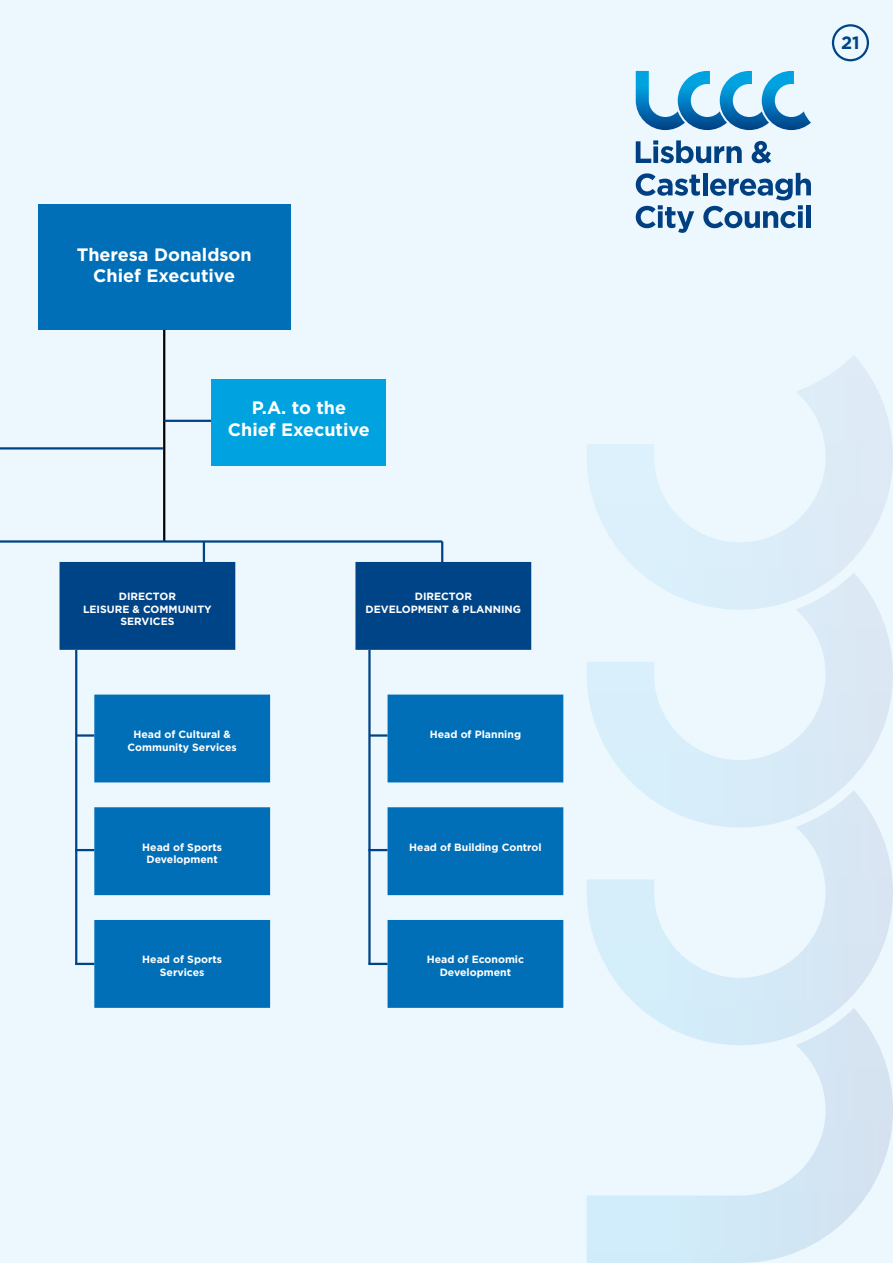
<style>
.page{position:relative;width:893px;height:1263px;background:#ecf7fe}
.page>*{position:absolute;margin:0;border:0;box-sizing:border-box;transform-origin:0 0}
.t1{font:700 18px/21.6px "Gotham";color:#fff;text-align:center}
.t2{font:700 17.85px "Gotham";color:#048}
.t3{font:700 10.5px/12.6px "Gotham";color:#fff;text-align:center}
</style>
<div class="page">
<div style="left:832px;top:24px;width:37px;height:37px;border:2px solid #048;border-radius:50%"></div>
<div style="left:38px;top:204px;width:253px;height:126px;background:#006fb7"></div>
<div style="left:212px;top:379px;width:174px;height:87px;background:#00a3df"></div>
<hr style="left:163px;top:330px;width:2px;height:211px;background:#000">
<hr style="left:164px;top:420px;width:47px;height:2px;background:#048">
<hr style="left:0;top:447px;width:163px;height:2px;background:#048">
<div style="left:355px;top:562px;width:176px;height:88px;background:#048;border:2px solid #048"></div>
<div style="left:60px;top:562px;width:175px;height:88px;background:#048;border:2px solid #048"></div>
<hr style="left:441px;top:541px;width:2px;height:28px;background:#048">
<hr style="left:0;top:540px;width:442px;height:3px;background:#048">
<hr style="left:203px;top:541px;width:2px;height:21px;background:#048">
<div style="left:94px;top:695px;width:176px;height:87px;background:#006fb7"></div>
<div style="left:94px;top:807px;width:176px;height:88px;background:#006fb7;border:2px solid #006fb7"></div>
<div style="left:94px;top:920px;width:176px;height:88px;background:#006fb7;border:2px solid #006fb7"></div>
<hr style="left:75px;top:650px;width:2px;height:314px;background:#048">
<hr style="left:76px;top:734px;width:18px;height:3px;background:#048">
<svg style="left:77px;top:849px;width:17px;height:2px"></svg>
<svg style="left:75px;top:963px;width:19px;height:2px"></svg>
<div style="left:388px;top:695px;width:175px;height:87px;background:#006fb7"></div>
<div style="left:388px;top:807px;width:175px;height:88px;background:#006fb7;border:2px solid #006fb7"></div>
<div style="left:388px;top:920px;width:175px;height:88px;background:#006fb7;border:2px solid #006fb7"></div>
<hr style="left:368px;top:650px;width:3px;height:314px;background:#048">
<hr style="left:369px;top:734px;width:19px;height:3px;background:#048">
<hr style="left:368px;top:849px;width:20px;height:2px;background:#048">
<hr style="left:368px;top:963px;width:20px;height:2px;background:#048">
<svg style="left:587px;top:1045px;width:306px;height:218px"></svg>
<svg style="left:587px;top:827px;width:306px;height:218px"></svg>
<svg style="left:587px;top:610px;width:306px;height:217px"></svg>
<svg style="left:587px;top:356px;width:306px;height:254px"></svg>
<svg style="left:636px;top:140px;width:106px;height:23px"></svg>
<svg style="left:752px;top:141px;width:19px;height:22px"></svg>
<svg style="left:636px;top:173px;width:175px;height:60px"></svg>
<div style="left:806px;top:205px;width:5px;height:23px;background:#004082"></div>
<svg style="left:636px;top:71px;width:175px;height:59px"></svg>
<h1 class="t1" style="left:77px;top:243px;width:176px">Theresa Donaldson<br>Chief Executive</h1>
<h1 class="t1" style="left:228px;top:397px;width:143px">P.A. to the<br>Chief Executive</h1>
<p class="t3" style="left:83px;top:590px;width:130px">DIRECTOR<br>LEISURE &amp; COMMUNITY<br>SERVICES</p>
<p class="t3" style="left:366px;top:590px;width:157px">DIRECTOR<br>DEVELOPMENT &amp; PLANNING</p>
<p class="t3" style="left:128px;top:728px;width:111px">Head of Cultural &amp;<br>Community Services</p>
<p class="t3" style="left:430px;top:728px;width:93px">Head of Planning</p>
<p class="t3" style="left:142px;top:840px;width:81px">Head of Sports<br>Development</p>
<p class="t3" style="left:409px;top:840px;width:134px">Head of Building Control</p>
<p class="t3" style="left:142px;top:953px;width:81px">Head of Sports<br>Services</p>
<p class="t3" style="left:427px;top:953px;width:99px">Head of Economic<br>Development</p>
<h2 class="t2" style="left:841px;top:31px;width:20px">21</h2>
</div>
